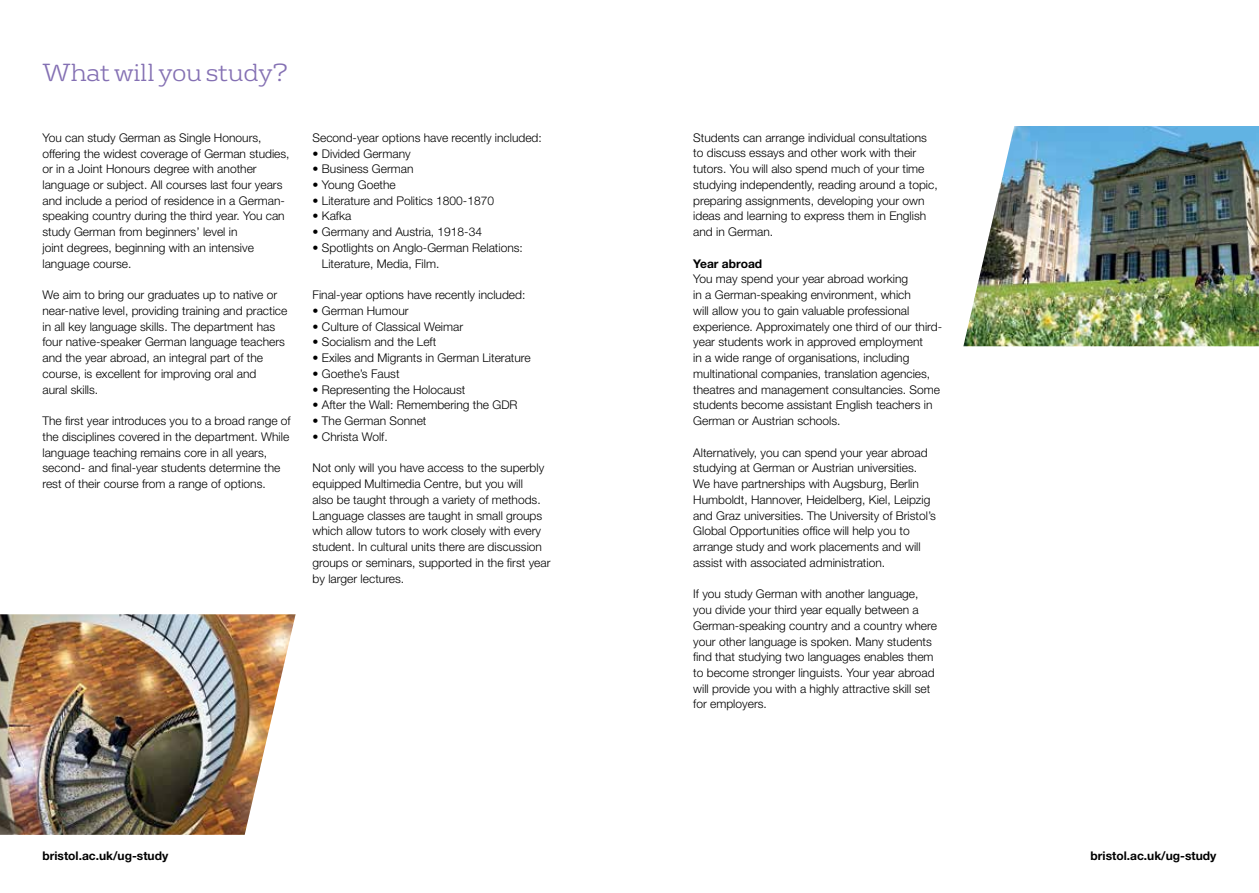
<style>
.page{position:relative;width:1259px;height:893px;background:#fff}
.page>*{position:absolute;margin:0;border:0;box-sizing:border-box;transform-origin:0 0}
.t1{font:300 24px "FS Rufus";letter-spacing:-.01em;color:#8470b3}
.t2{font:300 12px/15.8px "Helvetica Neue";color:#000}
.t3{font:700 12px "Helvetica Neue";color:#000}
</style>
<div class="page">
<img style="left:963px;top:126px;width:296px;height:220px">
<img style="left:0;top:614px;width:296px;height:221px">
<h1 class="t1" style="left:43px;top:53px;width:247px">What will you study?</h1>
<p class="t2" style="left:43px;top:129px;width:248px">You can study German as Single Honours, offering the widest coverage of German studies, or in a Joint Honours degree with another language or subject. All courses last four years and include a period of residence in a German&shy;speaking country during the third year. You can study German from beginners’ level in<br>joint degrees, beginning with an intensive language course.</p>
<p class="t2" style="left:43px;top:287px;width:246px">We aim to bring our graduates up to native or near-native level, providing training and practice in all key language skills. The department has four native-speaker German language teachers and the year abroad, an integral part of the course, is excellent for improving oral and<br>aural skills.</p>
<p class="t2" style="left:43px;top:413px;width:250px">The first year introduces you to a broad range of the disciplines covered in the department. While language teaching remains core in all years, second- and final-year students determine the rest of their course from a range of options.</p>
<p class="t2" style="left:313px;top:129px;width:231px">Second-year options have recently included:</p>
<p class="t2" style="left:313px;top:145px;width:100px">• Divided Germany</p>
<p class="t2" style="left:313px;top:161px;width:102px">• Business German</p>
<p class="t2" style="left:313px;top:177px;width:85px">• Young Goethe</p>
<p class="t2" style="left:313px;top:192px;width:183px">• Literature and Politics 1800-1870</p>
<p class="t2" style="left:313px;top:208px;width:40px">• Kafka</p>
<p class="t2" style="left:313px;top:224px;width:171px">• Germany and Austria, 1918-34</p>
<p class="t2" style="left:322px;top:240px;width:202px;text-indent:-9px">• Spotlights on Anglo-German Relations:<br>Literature, Media, Film.</p>
<p class="t2" style="left:313px;top:287px;width:214px">Final-year options have recently included:</p>
<p class="t2" style="left:313px;top:303px;width:98px">• German Humour</p>
<p class="t2" style="left:313px;top:318px;width:152px">• Culture of Classical Weimar</p>
<p class="t2" style="left:313px;top:334px;width:125px">• Socialism and the Left</p>
<p class="t2" style="left:313px;top:350px;width:220px">• Exiles and Migrants in German Literature</p>
<p class="t2" style="left:313px;top:366px;width:88px">• Goethe’s Faust</p>
<p class="t2" style="left:313px;top:381px;width:154px">• Representing the Holocaust</p>
<p class="t2" style="left:313px;top:397px;width:206px">• After the Wall: Remembering the GDR</p>
<p class="t2" style="left:313px;top:413px;width:115px">• The German Sonnet</p>
<p class="t2" style="left:313px;top:428px;width:77px">• Christa Wolf.</p>
<p class="t2" style="left:313px;top:460px;width:239px">Not only will you have access to the superbly equipped Multimedia Centre, but you will<br>also be taught through a variety of methods.<br>Language classes are taught in small groups which allow tutors to work closely with every student. In cultural units there are discussion groups or seminars, supported in the first year by larger lectures.</p>
<p class="t3" style="left:43px;top:848px;width:127px">bristol.ac.uk/ug-study</p>
<p class="t2" style="left:693px;top:129px;width:246px">Students can arrange individual consultations to discuss essays and other work with their tutors. You will also spend much of your time studying independently, reading around a topic, preparing assignments, developing your own ideas and learning to express them in English and in German.</p>
<p class="t3" style="left:693px;top:256px;width:70px">Year abroad</p>
<p class="t2" style="left:693px;top:271px;width:250px">You may spend your year abroad working<br>in a German-speaking environment, which<br>will allow you to gain valuable professional experience. Approximately one third of our third&shy;year students work in approved employment<br>in a wide range of organisations, including multinational companies, translation agencies, theatres and management consultancies. Some students become assistant English teachers in German or Austrian schools.</p>
<p class="t2" style="left:693px;top:444px;width:244px">Alternatively, you can spend your year abroad studying at German or Austrian universities.<br>We have partnerships with Augsburg, Berlin Humboldt, Hannover, Heidelberg, Kiel, Leipzig and Graz universities. The University of Bristol’s Global Opportunities office will help you to arrange study and work placements and will assist with associated administration.</p>
<p class="t2" style="left:693px;top:586px;width:245px">If you study German with another language, you divide your third year equally between a German-speaking country and a country where your other language is spoken. Many students find that studying two languages enables them to become stronger linguists. Your year abroad will provide you with a highly attractive skill set for employers.</p>
<p class="t3" style="left:1090px;top:848px;width:127px">bristol.ac.uk/ug-study</p>
</div>
